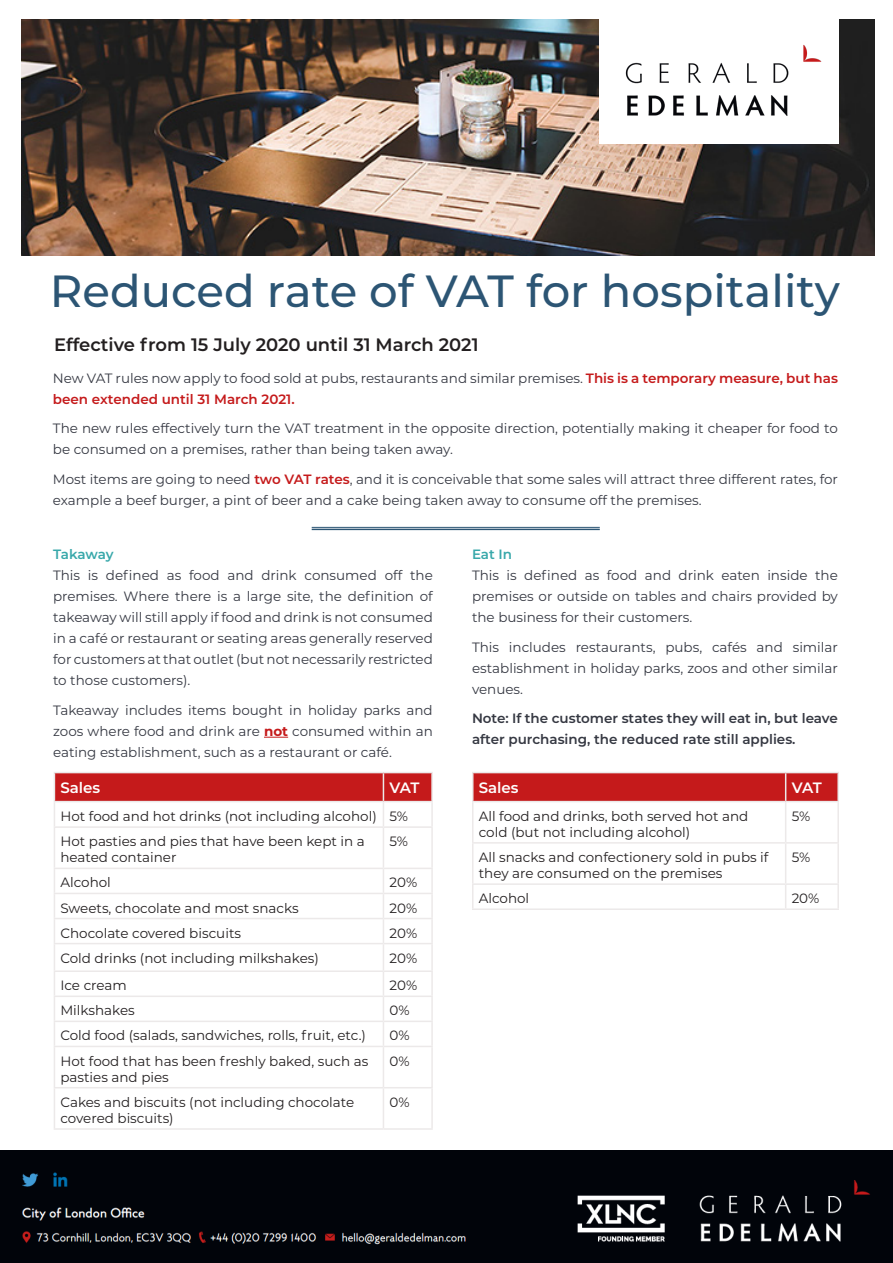
<style>
.page{position:relative;width:893px;height:1263px;background:#fff}
.page>*{position:absolute;margin:0;border:0;box-sizing:border-box;transform-origin:0 0}
.t1{font:500 45px "Montserrat";color:#2c5574}
.t2{font:600 18px "Montserrat";color:#231f20}
.t3{font:600 15px "Montserrat";color:#fff}
.t4{font:13.5px/21px "Montserrat";color:#353842;text-align:justify}
.t5{font:13.5px/16.2px "Montserrat";color:#231f20}
.t6{font:600 13.5px/21px "Montserrat";color:#353842}
.t7{font:600 13.5px "Montserrat";letter-spacing:-.01em;color:#38a8aa}
.s1{font-weight:600;color:#c51a1b}
.s2{font-weight:700;color:#c51a1b}
</style>
<div class="page">
<img style="left:22px;top:19px;width:852px;height:237px">
<div style="left:600px;top:0;width:239px;height:144px;background:#fff"></div>
<img style="left:596px;top:19px;width:226px;height:120px">
<hr style="left:431px;top:802px;width:2px;height:24px;background:#ece9e9">
<hr style="left:54px;top:826px;width:329px;height:2px;background:#ece9e9">
<hr style="left:54px;top:828px;width:1px;height:40px;background:#ece9e9">
<hr style="left:383px;top:826px;width:50px;height:2px;background:#ece9e9">
<hr style="left:383px;top:828px;width:1px;height:40px;background:#ece9e9">
<hr style="left:431px;top:828px;width:2px;height:40px;background:#ece9e9">
<hr style="left:54px;top:868px;width:329px;height:1px;background:#ece9e9">
<hr style="left:383px;top:868px;width:50px;height:1px;background:#ece9e9">
<hr style="left:431px;top:869px;width:2px;height:24px;background:#ece9e9">
<hr style="left:54px;top:893px;width:329px;height:1px;background:#ece9e9">
<hr style="left:383px;top:893px;width:50px;height:1px;background:#ece9e9">
<hr style="left:431px;top:894px;width:2px;height:24px;background:#ece9e9">
<hr style="left:54px;top:918px;width:329px;height:1px;background:#ece9e9">
<hr style="left:383px;top:918px;width:50px;height:1px;background:#ece9e9">
<hr style="left:431px;top:919px;width:2px;height:24px;background:#ece9e9">
<hr style="left:54px;top:943px;width:329px;height:1px;background:#ece9e9">
<hr style="left:383px;top:943px;width:50px;height:1px;background:#ece9e9">
<hr style="left:431px;top:944px;width:2px;height:26px;background:#ece9e9">
<hr style="left:54px;top:970px;width:329px;height:2px;background:#ece9e9">
<hr style="left:383px;top:970px;width:50px;height:2px;background:#ece9e9">
<hr style="left:431px;top:972px;width:2px;height:23px;background:#ece9e9">
<hr style="left:54px;top:995px;width:329px;height:2px;background:#ece9e9">
<hr style="left:383px;top:995px;width:50px;height:2px;background:#ece9e9">
<hr style="left:431px;top:997px;width:2px;height:24px;background:#ece9e9">
<hr style="left:54px;top:1021px;width:329px;height:1px;background:#ece9e9">
<svg style="left:54px;top:869px;width:1px;height:177px"></svg>
<hr style="left:383px;top:1021px;width:50px;height:1px;background:#ece9e9">
<svg style="left:383px;top:869px;width:1px;height:177px"></svg>
<hr style="left:431px;top:1022px;width:2px;height:24px;background:#ece9e9">
<hr style="left:54px;top:1046px;width:329px;height:1px;background:#ece9e9">
<hr style="left:54px;top:1047px;width:1px;height:40px;background:#ece9e9">
<hr style="left:383px;top:1046px;width:50px;height:1px;background:#ece9e9">
<hr style="left:383px;top:1047px;width:1px;height:40px;background:#ece9e9">
<hr style="left:431px;top:1047px;width:2px;height:40px;background:#ece9e9">
<hr style="left:54px;top:1087px;width:329px;height:1px;background:#ece9e9">
<hr style="left:54px;top:1088px;width:1px;height:40px;background:#ece9e9">
<hr style="left:383px;top:1087px;width:50px;height:1px;background:#ece9e9">
<hr style="left:383px;top:1088px;width:1px;height:40px;background:#ece9e9">
<hr style="left:431px;top:1088px;width:2px;height:40px;background:#ece9e9">
<hr style="left:54px;top:1128px;width:329px;height:2px;background:#ece9e9">
<hr style="left:383px;top:1128px;width:50px;height:2px;background:#ece9e9">
<hr style="left:383px;top:772px;width:50px;height:1px;background:#ece9e9">
<svg style="left:54px;top:772px;width:377px;height:54px"></svg>
<hr style="left:431px;top:773px;width:2px;height:28px;background:#ece9e9">
<hr style="left:54px;top:801px;width:329px;height:1px;background:#ece9e9">
<hr style="left:383px;top:801px;width:50px;height:1px;background:#ece9e9">
<svg style="left:264px;top:737px;width:24px;height:1px"></svg>
<hr style="left:312px;top:527px;width:288px;height:1px;background:#2c5574">
<hr style="left:312px;top:529px;width:288px;height:1px;background:#2c5574">
<hr style="left:472px;top:802px;width:1px;height:40px;background:#ece9e9">
<hr style="left:785px;top:802px;width:1px;height:40px;background:#ece9e9">
<hr style="left:837px;top:802px;width:2px;height:40px;background:#ece9e9">
<hr style="left:472px;top:842px;width:314px;height:2px;background:#ece9e9">
<hr style="left:472px;top:844px;width:1px;height:39px;background:#ece9e9">
<hr style="left:786px;top:842px;width:53px;height:2px;background:#ece9e9">
<hr style="left:785px;top:844px;width:1px;height:39px;background:#ece9e9">
<hr style="left:837px;top:844px;width:2px;height:39px;background:#ece9e9">
<hr style="left:472px;top:883px;width:314px;height:2px;background:#ece9e9">
<svg style="left:472px;top:885px;width:1px;height:23px"></svg>
<hr style="left:786px;top:883px;width:53px;height:2px;background:#ece9e9">
<svg style="left:785px;top:885px;width:1px;height:23px"></svg>
<hr style="left:837px;top:885px;width:2px;height:23px;background:#ece9e9">
<hr style="left:472px;top:908px;width:314px;height:2px;background:#ece9e9">
<hr style="left:786px;top:908px;width:53px;height:2px;background:#ece9e9">
<hr style="left:786px;top:772px;width:53px;height:1px;background:#ece9e9">
<svg style="left:472px;top:772px;width:365px;height:29px;background:#c72627"></svg>
<hr style="left:837px;top:773px;width:2px;height:28px;background:#ece9e9">
<hr style="left:472px;top:801px;width:314px;height:1px;background:#ece9e9">
<hr style="left:786px;top:801px;width:53px;height:1px;background:#ece9e9">
<img style="left:0;top:1150px;width:893px;height:113px">
<h1 class="t1" style="left:50px;top:260px;width:792px">Reduced rate of VAT for hospitality</h1>
<h2 class="t2" style="left:54px;top:332px;width:426px">Effective from 15 July 2020 until 31 March 2021</h2>
<p class="t4" style="left:53px;top:367px;width:786px">New VAT rules now apply to food sold at pubs, restaurants and similar premises. <span class="s1">This is a temporary measure, but has been extended until 31 March 2021.</span></p>
<p class="t4" style="left:53px;top:417px;width:786px">The new rules effectively turn the VAT treatment in the opposite direction, potentially making it cheaper for food to be consumed on a premises, rather than being taken away.</p>
<p class="t4" style="left:53px;top:468px;width:786px">Most items are going to need <span class="s1">two VAT rates</span>, and it is conceivable that some sales will attract three different rates, for example a beef burger, a pint of beer and a cake being taken away to consume off the premises.</p>
<p class="t7" style="left:53px;top:545px;width:62px">Takaway</p>
<p class="t4" style="left:53px;top:564px;width:381px">This is defined as food and drink consumed off the premises. Where there is a large site, the definition of takeaway will still apply if food and drink is not consumed in a café or restaurant or seating areas generally reserved for customers at that outlet (but not necessarily restricted to those customers).</p>
<p class="t4" style="left:53px;top:699px;width:381px">Takeaway includes items bought in holiday parks and zoos where food and drink are <span class="s2">not</span> consumed within an eating establishment, such as a restaurant or café.</p>
<p class="t3" style="left:60px;top:777px;width:41px">Sales</p>
<p class="t3" style="left:389px;top:777px;width:32px">VAT</p>
<p class="t5" style="left:60px;top:803px;width:349px;line-height:25.5px">Hot food and hot drinks (not including alcohol) 5%<br>Hot pasties and pies that have been kept in a</p>
<p class="t5" style="left:60px;top:849px;width:118px">heated container</p>
<p class="t5" style="left:389px;top:833px;width:20px">5%</p>
<p class="t5" style="left:60px;top:874px;width:52px">Alcohol</p>
<p class="t5" style="left:389px;top:874px;width:29px">20%</p>
<p class="t5" style="left:60px;top:899px;width:240px">Sweets, chocolate and most snacks</p>
<p class="t5" style="left:389px;top:899px;width:29px">20%</p>
<p class="t5" style="left:60px;top:924px;width:182px">Chocolate covered biscuits</p>
<p class="t5" style="left:389px;top:924px;width:29px">20%</p>
<p class="t5" style="left:60px;top:949px;width:260px">Cold drinks (not including milkshakes)</p>
<p class="t5" style="left:389px;top:949px;width:29px">20%</p>
<p class="t5" style="left:60px;top:977px;width:68px">Ice cream</p>
<p class="t5" style="left:389px;top:977px;width:29px">20%</p>
<p class="t5" style="left:60px;top:1002px;width:76px">Milkshakes</p>
<p class="t5" style="left:389px;top:1002px;width:22px">0%</p>
<p class="t5" style="left:60px;top:1027px;width:307px">Cold food (salads, sandwiches, rolls, fruit, etc.)</p>
<p class="t5" style="left:389px;top:1027px;width:22px">0%</p>
<p class="t5" style="left:60px;top:1052px;width:309px">Hot food that has been freshly baked, such as pasties and pies</p>
<p class="t5" style="left:389px;top:1052px;width:22px">0%</p>
<p class="t5" style="left:60px;top:1093px;width:295px">Cakes and biscuits (not including chocolate covered biscuits)</p>
<p class="t5" style="left:389px;top:1093px;width:22px">0%</p>
<p class="t7" style="left:472px;top:545px;width:42px">Eat In</p>
<p class="t4" style="left:472px;top:564px;width:367px">This is defined as food and drink eaten inside the premises or outside on tables and chairs provided by the business for their customers.</p>
<p class="t4" style="left:472px;top:636px;width:367px">This includes restaurants, pubs, cafés and similar establishment in holiday parks, zoos and other similar venues.</p>
<p class="t6" style="left:472px;top:707px;width:367px">Note: If the customer states they will eat in, but leave after purchasing, the reduced rate still applies.</p>
<p class="t3" style="left:479px;top:777px;width:41px">Sales</p>
<p class="t3" style="left:792px;top:777px;width:32px">VAT</p>
<p class="t5" style="left:479px;top:807px;width:271px">All food and drinks, both served hot and cold (but not including alcohol)</p>
<p class="t5" style="left:792px;top:807px;width:20px">5%</p>
<p class="t5" style="left:479px;top:848px;width:291px">All snacks and confectionery sold in pubs if they are consumed on the premises</p>
<p class="t5" style="left:792px;top:848px;width:20px">5%</p>
<p class="t5" style="left:479px;top:890px;width:52px">Alcohol</p>
<p class="t5" style="left:792px;top:890px;width:29px">20%</p>
</div>
